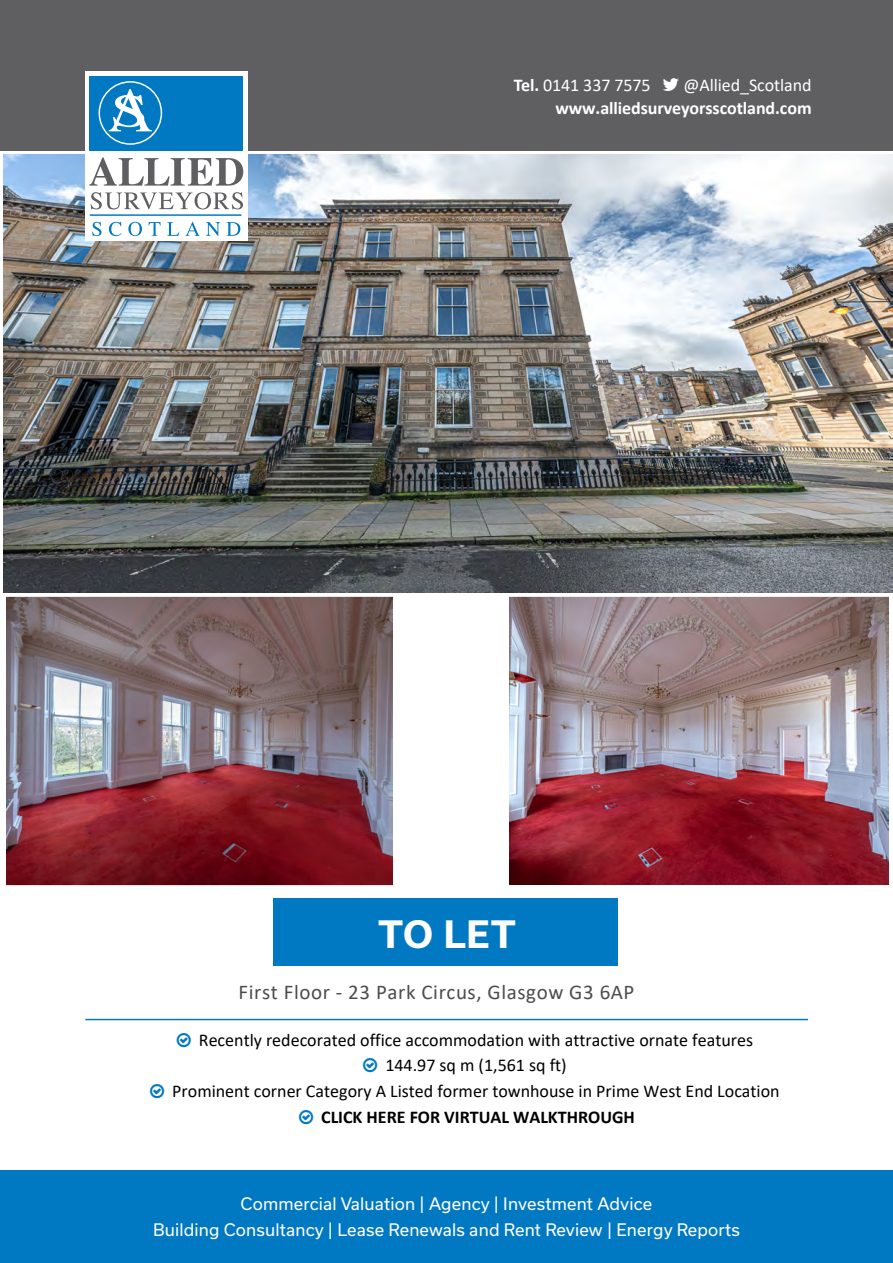
<style>
.page{position:relative;width:893px;height:1263px;background:#fff}
.page>*{position:absolute;margin:0;border:0;box-sizing:border-box;transform-origin:0 0}
.t1{font:700 36px "Usual";color:#fff}
.t2{font:21px "Calibri";letter-spacing:.03em;color:#4b4c4d}
.t3{font:18px/25.7px "Calibri";color:#000;text-align:center}
.t4{font:700 18px/22.4px "Calibri";letter-spacing:-.005em;color:#fff;text-align:right}
.t5{font:700 18px "Calibri";color:#000}
.t6{font:18px "Calibri";letter-spacing:-.005em;color:#fff}
.t7{font:16.5px/25.5px "Usual";letter-spacing:.01em;color:#fff;text-align:center}
.s1{font-weight:700}
.s2{font-weight:400}
</style>
<div class="page">
<img style="left:3px;top:154px;width:890px;height:439px">
<div style="left:0;top:0;width:893px;height:151px;background:#5f5f62"></div>
<img style="left:6px;top:596px;width:387px;height:290px">
<img style="left:509px;top:596px;width:380px;height:289px">
<div style="left:0;top:1171px;width:893px;height:92px;background:#0079c2"></div>
<div style="left:85px;top:71px;width:162px;height:170px;background:#fff"></div>
<div style="left:89px;top:76px;width:154px;height:75px;background:#0079c2"></div>
<div style="left:99px;top:81px;width:63px;height:64px;border:1px solid #fff;border-radius:50%"></div>
<svg style="left:109px;top:89px;width:43px;height:42px"></svg>
<hr style="left:90px;top:215px;width:151px;height:1px;background:#0079c2">
<svg style="left:89px;top:158px;width:154px;height:28px"></svg>
<svg style="left:91px;top:192px;width:152px;height:17px"></svg>
<svg style="left:92px;top:222px;width:9px;height:14px"></svg>
<svg style="left:109px;top:222px;width:13px;height:14px"></svg>
<svg style="left:128px;top:222px;width:14px;height:14px"></svg>
<svg style="left:149px;top:222px;width:12px;height:14px"></svg>
<svg style="left:167px;top:222px;width:12px;height:14px"></svg>
<svg style="left:185px;top:222px;width:15px;height:14px"></svg>
<svg style="left:206px;top:222px;width:14px;height:14px"></svg>
<svg style="left:226px;top:222px;width:14px;height:14px"></svg>
<div style="left:273px;top:898px;width:345px;height:68px;background:#0079c2"></div>
<hr style="left:85px;top:1019px;width:723px;height:1px;background:#0079c2">
<p class="t6" style="left:514px;top:73px;width:138px"><span class="s1">Tel.</span> 0141 337 7575</p>
<p class="t4" style="left:556px;top:74px;width:257px"><span class="s2">@Allied_Scotland </span>www.alliedsurveyorsscotland.com</p>
<p class="t1" style="left:378px;top:914px;width:139px">TO LET</p>
<p class="t2" style="left:239px;top:977px;width:397px">First Floor - 23 Park Circus, Glasgow G3 6AP</p>
<p class="t3" style="left:172px;top:1026px;width:609px">Recently redecorated office accommodation with attractive ornate features<br>144.97 sq m (1,561 sq ft)<br>Prominent corner Category A Listed former townhouse in Prime West End Location</p>
<p class="t5" style="left:321px;top:1104px;width:315px">CLICK HERE FOR VIRTUAL WALKTHROUGH</p>
<p class="t7" style="left:153px;top:1191px;width:588px">Commercial Valuation | Agency | Investment Advice<br>Building Consultancy | Lease Renewals and Rent Review | Energy Reports</p>
</div>
